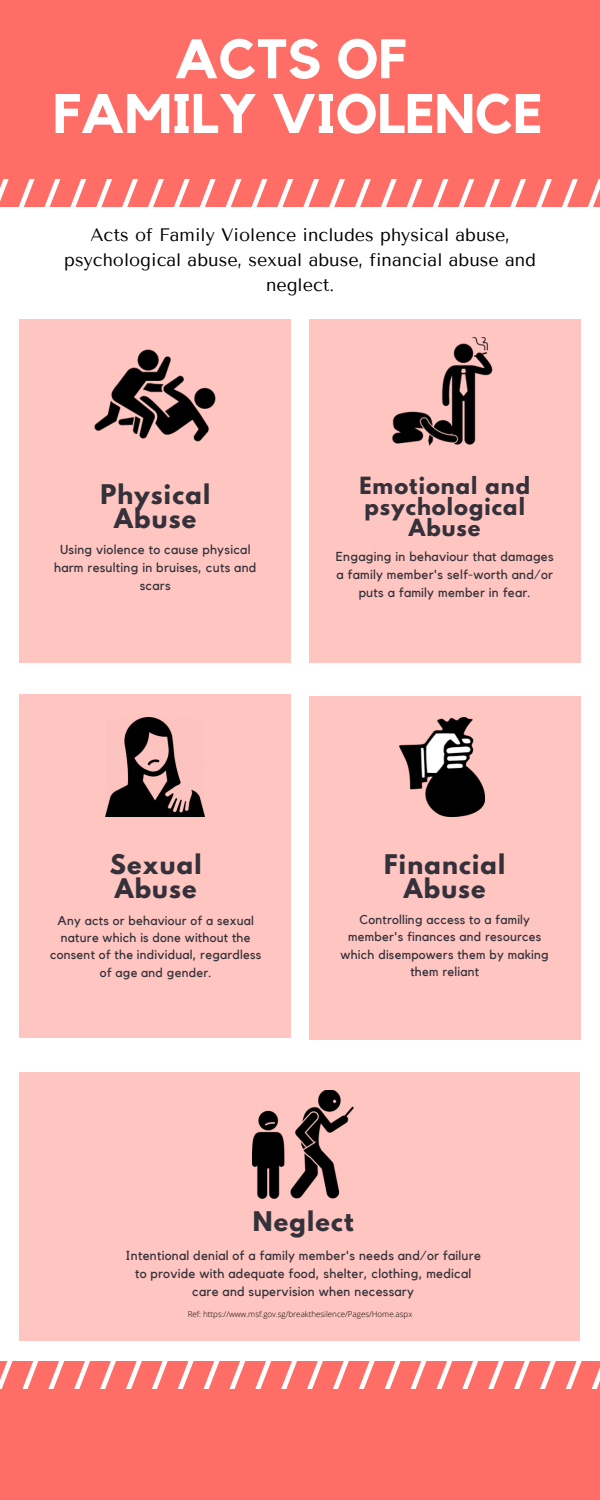
<style>
.page{position:relative;width:600px;height:1500px;background:#fff}
.page>*{position:absolute;margin:0;border:0;box-sizing:border-box;transform-origin:0 0}
.t1{font:700 55px/54.8px "Kollektif";color:#fff;text-align:center}
.t2{font:700 24px/24px "League Spartan";letter-spacing:.05em;color:#34313a;text-align:center}
.t3{font:700 21px/21px "League Spartan";letter-spacing:.05em;color:#34313a;text-align:center}
.t4{font:18px/24.8px "Tenor Sans";color:#000;text-align:center}
.t5{font:13px/18px "Kollektif";letter-spacing:.02em;color:#34313a;text-align:center}
.t6{font:12.8px/17.2px "Kollektif";letter-spacing:.02em;color:#34313a;text-align:center}
.t7{font:300 8px "Open Sans";color:#000}
</style>
<div class="page">
<div style="left:0;top:0;width:600px;height:207px;background:#ff6e66"></div>
<div style="left:0;top:1361px;width:600px;height:139px;background:#ff6e66"></div>
<div style="left:19px;top:319px;width:272px;height:343px;background:#ffc5c1"></div>
<div style="left:19px;top:695px;width:272px;height:343px;background:#ffc5c1"></div>
<svg style="left:0;top:180px;width:600px;height:27px"></svg>
<div style="left:309px;top:319px;width:271px;height:343px;background:#ffc5c1"></div>
<div style="left:309px;top:696px;width:271px;height:344px;background:#ffc5c1"></div>
<div style="left:19px;top:1072px;width:561px;height:268px;background:#ffc5c1"></div>
<svg style="left:0;top:1361px;width:600px;height:28px"></svg>
<img style="left:253px;top:1090px;width:100px;height:108px">
<img style="left:400px;top:718px;width:84px;height:99px">
<img style="left:106px;top:718px;width:98px;height:99px">
<img style="left:94px;top:349px;width:122px;height:93px">
<img style="left:392px;top:337px;width:101px;height:108px">
<h1 class="t1" style="left:53px;top:34px;width:491px">ACTS OF<br>FAMILY VIOLENCE</h1>
<h3 class="t4" style="left:64px;top:223px;width:473px">Acts of Family Violence includes physical abuse, psychological abuse, sexual abuse, financial abuse and neglect.</h3>
<h2 class="t2" style="left:100px;top:486px;width:111px">Physical<br>Abuse</h2>
<p class="t5" style="left:54px;top:541px;width:204px">Using violence to cause physical harm resulting in bruises, cuts and scars</p>
<h3 class="t3" style="left:359px;top:478px;width:172px">Emotional and psychological<br>Abuse</h3>
<p class="t5" style="left:336px;top:548px;width:219px">Engaging in behaviour that damages a family member's self-worth and/or puts a family member in fear.</p>
<h2 class="t2" style="left:110px;top:855px;width:93px;text-align:left">Sexual<br>Abuse</h2>
<p class="t6" style="left:50px;top:912px;width:213px">Any acts or behaviour of a sexual nature which is done without the consent of the individual, regardless of age and gender.</p>
<h2 class="t2" style="left:384px;top:855px;width:123px">Financial<br>Abuse</h2>
<p class="t6" style="left:341px;top:912px;width:210px">Controlling access to a family member's finances and resources which disempowers them by making them reliant</p>
<h2 class="t2" style="left:253px;top:1212px;width:102px">Neglect</h2>
<p class="t5" style="left:125px;top:1247px;width:357px">Intentional denial of a family member's needs and/or failure to provide with adequate food, shelter, clothing, medical care and supervision when necessary</p>
<p class="t7" style="left:188px;top:1308px;width:226px">Ref: https://www.msf.gov.sg/breakthesilence/Pages/Home.aspx</p>
</div>
